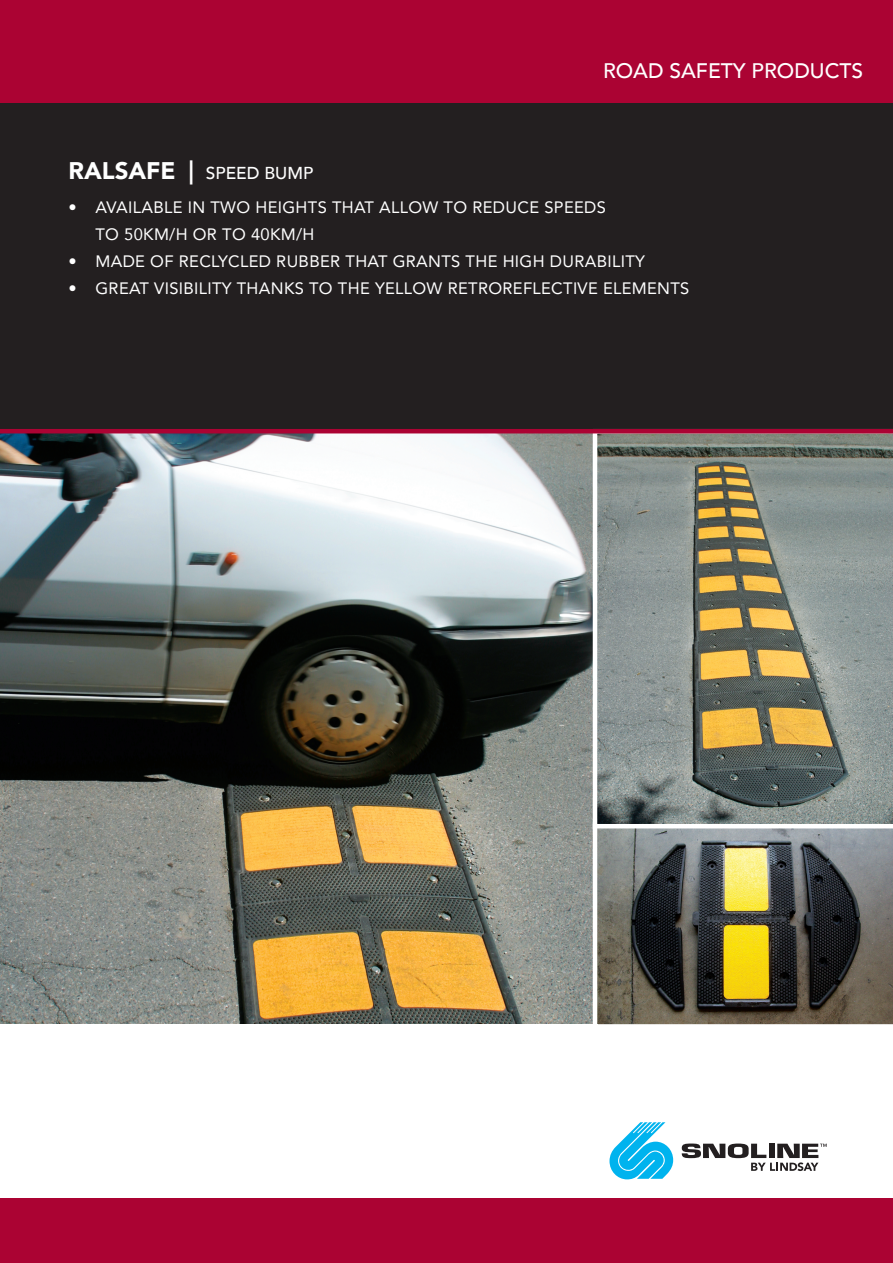
<style>
.page{position:relative;width:893px;height:1263px;background:#fff}
.page>*{position:absolute;margin:0;border:0;box-sizing:border-box;transform-origin:0 0}
.t1{font:500 21px "Avenir LT Com";color:#fff}
.t2{font:500 17.25px "Avenir LT Com";color:#fff}
.t3{font:16.5px/27px "Avenir LT Com";letter-spacing:.02em;color:#fff}
.s1{font-weight:900;font-size:24px}
.s2{font-size:31.5px}
</style>
<div class="page">
<div style="left:0;top:86px;width:893px;height:347px;background:#231f20"></div>
<div style="left:0;top:0;width:893px;height:103px;background:#ab0333"></div>
<svg style="left:609px;top:1122px;width:64px;height:57px"></svg>
<svg style="left:682px;top:1143px;width:144px;height:28px"></svg>
<img style="left:0;top:433px;width:593px;height:590px">
<svg style="left:597px;top:828px;width:296px;height:197px"></svg>
<svg style="left:593px;top:433px;width:300px;height:391px"></svg>
<div style="left:0;top:1198px;width:893px;height:65px;background:#ab0333"></div>
<hr style="left:0;top:429px;width:893px;height:4px;background:#ab0333">
<p class="t1" style="left:603px;top:58px;width:262px">ROAD SAFETY PRODUCTS</p>
<p class="t2" style="left:68px;top:163px;width:246px"><span class="s1">RALSAFE</span> <span class="s2">|</span> SPEED BUMP</p>
<p class="t3" style="left:95px;top:194px;width:512px;text-indent:-27px">• AVAILABLE IN TWO HEIGHTS THAT ALLOW TO REDUCE SPEEDS<br>TO 50KM/H OR TO 40KM/H</p>
<p class="t3" style="left:68px;top:248px;width:578px">• MADE OF RECLYCLED RUBBER THAT GRANTS THE HIGH DURABILITY</p>
<p class="t3" style="left:68px;top:275px;width:622px">• GREAT VISIBILITY THANKS TO THE YELLOW RETROREFLECTIVE ELEMENTS</p>
</div>
